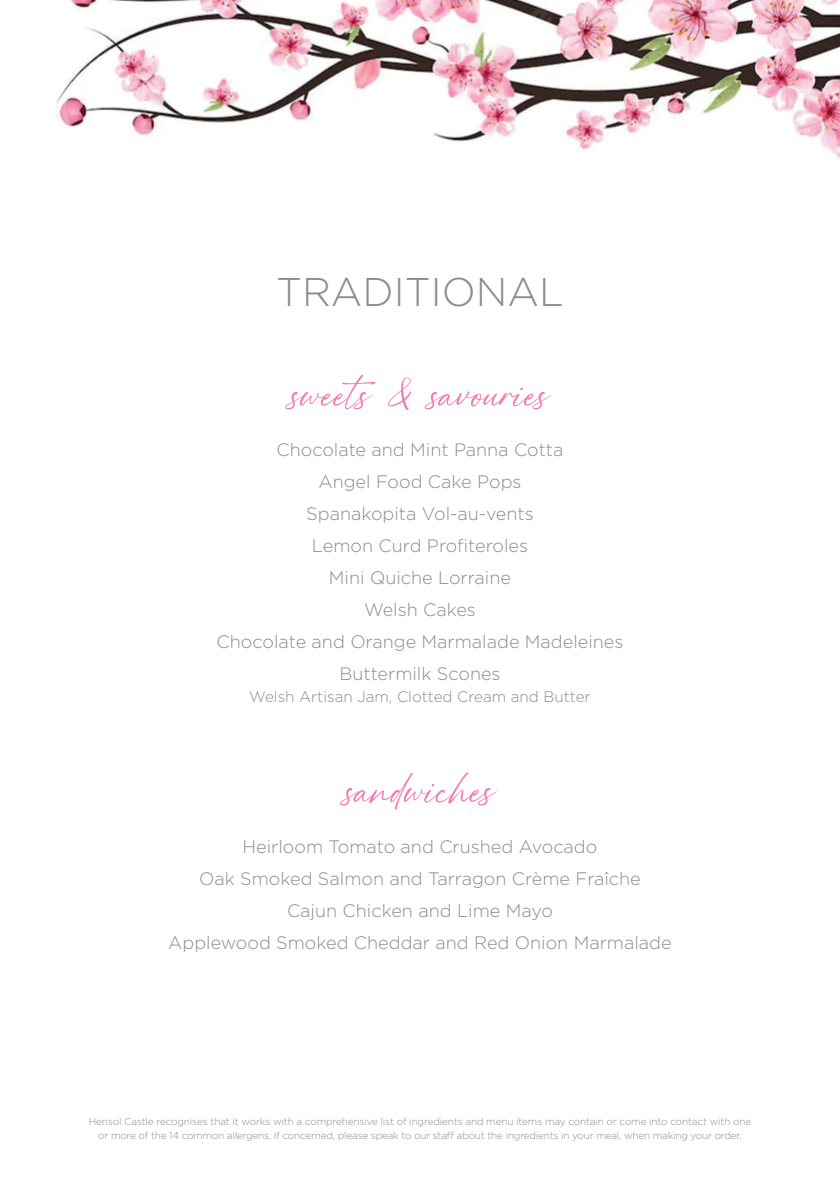
<style>
.page{position:relative;width:840px;height:1191px;background:#fff}
.page>*{position:absolute;margin:0;border:0;box-sizing:border-box;transform-origin:0 0}
.t1{font:64px "High Spirited";color:#f17cb0}
.t2{font:300 40px "Gotham";color:#8b8c8e}
.t3{font:300 18px "Gotham";color:#8b8c8e}
.t4{font:300 15.2px "Gotham";color:#8b8c8e}
.t5{font:300 10px "Gotham";letter-spacing:-.02em;color:#8b8c8e}
</style>
<div class="page">
<img style="left:57px;top:0;width:782px;height:159px">
<p class="t2" style="left:276px;top:267px;width:289px">TRADITIONAL</p>
<p class="t1" style="left:291px;top:360px;width:259px">sweets &amp; savouries</p>
<p class="t3" style="left:276px;top:438px;width:288px">Chocolate and Mint Panna Cotta</p>
<p class="t3" style="left:318px;top:470px;width:204px">Angel Food Cake Pops</p>
<p class="t3" style="left:306px;top:502px;width:229px">Spanakopita Vol-au-vents</p>
<p class="t3" style="left:312px;top:534px;width:217px">Lemon Curd Profiteroles</p>
<p class="t3" style="left:329px;top:566px;width:183px">Mini Quiche Lorraine</p>
<p class="t3" style="left:364px;top:598px;width:113px">Welsh Cakes</p>
<p class="t3" style="left:216px;top:630px;width:408px">Chocolate and Orange Marmalade Madeleines</p>
<p class="t3" style="left:339px;top:662px;width:162px">Buttermilk Scones</p>
<p class="t4" style="left:249px;top:687px;width:343px">Welsh Artisan Jam, Clotted Cream and Butter</p>
<p class="t1" style="left:345px;top:756px;width:150px">sandwiches</p>
<p class="t3" style="left:242px;top:834px;width:356px">Heirloom Tomato and Crushed Avocado</p>
<p class="t3" style="left:199px;top:866px;width:443px">Oak Smoked Salmon and Tarragon Crème Fraîche</p>
<p class="t3" style="left:287px;top:898px;width:267px">Cajun Chicken and Lime Mayo</p>
<p class="t3" style="left:168px;top:930px;width:504px">Applewood Smoked Cheddar and Red Onion Marmalade</p>
<p class="t5" style="left:89px;top:1115px;width:663px">Hensol Castle recognises that it works with a comprehensive list of ingredients and menu items may contain or come into contact with one</p>
<p class="t5" style="left:98px;top:1129px;width:644px">or more of the 14 common allergens. If concerned, please speak to our staff about the ingredients in your meal, when making your order.</p>
</div>
